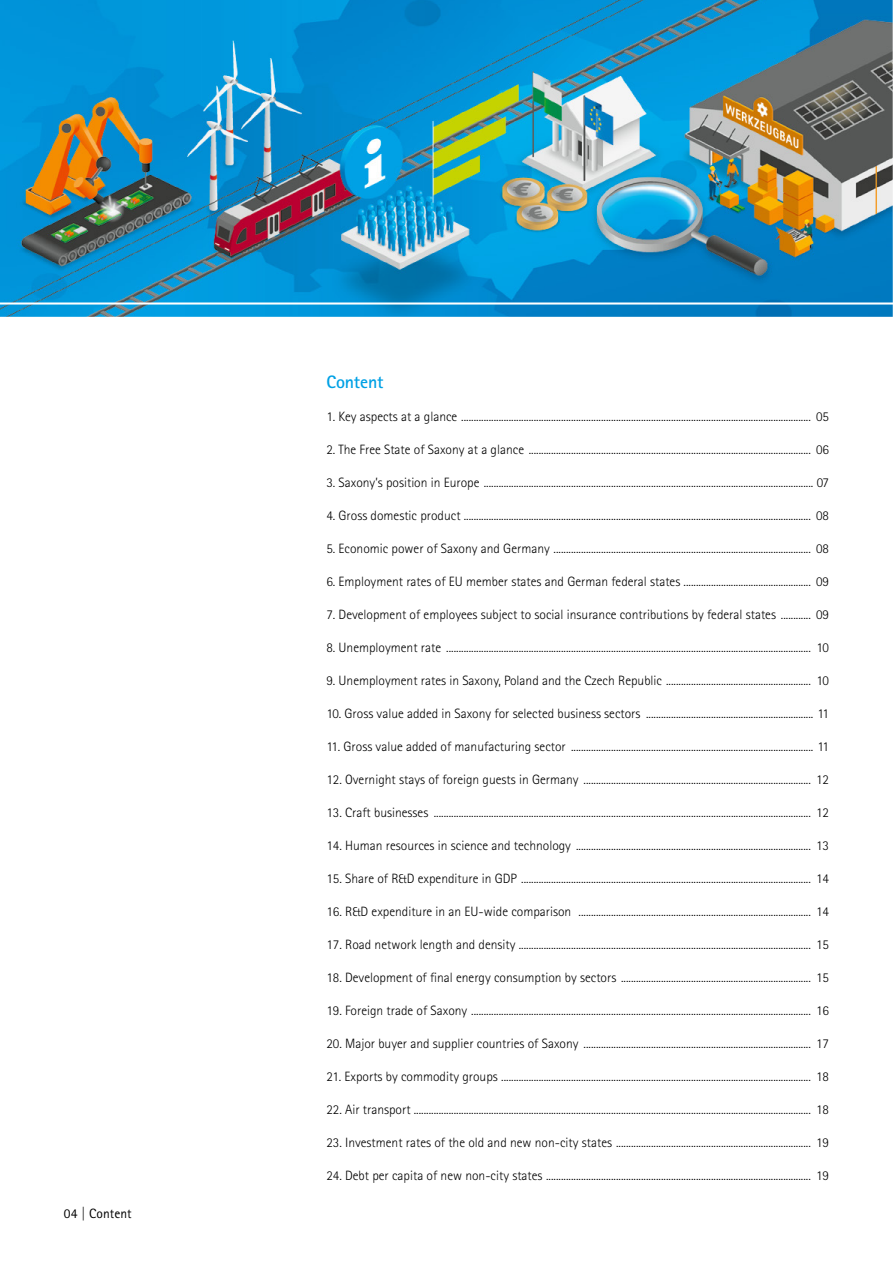
<style>
.page{position:relative;width:893px;height:1263px;background:#fff}
.page>*{position:absolute;margin:0;border:0;box-sizing:border-box;transform-origin:0 0}
.H3_Inhalt_Wesentlich{font:700 18px "Rotis Sans Serif Pro";letter-spacing:-.01em;color:#00a1e5}
.P_Inhaltsverzeichnis{font:300 13.5px "Rotis Sans Serif Pro";color:#000}
.t1{font:13.5px "Rotis Sans Serif Pro";letter-spacing:.005em;color:#000}
</style>
<div class="page">
<img style="left:0;top:0;width:893px;height:317px">
<p class="t1" style="left:64px;top:1205px;width:69px">04 | Content</p>
<h3 class="H3_Inhalt_Wesentlich" style="left:326px;top:370px;width:59px">Content</h3>
<p class="P_Inhaltsverzeichnis" style="left:326px;top:408px;width:504px">1. Key aspects at a glance ............................................................................................................................................ 05</p>
<p class="P_Inhaltsverzeichnis" style="left:326px;top:441px;width:504px">2. The Free State of Saxony at a glance ................................................................................................................. 06</p>
<p class="P_Inhaltsverzeichnis" style="left:326px;top:474px;width:504px">3. Saxony’s position in Europe .................................................................................................................................... 07</p>
<p class="P_Inhaltsverzeichnis" style="left:326px;top:507px;width:504px">4. Gross domestic product ........................................................................................................................................... 08</p>
<p class="P_Inhaltsverzeichnis" style="left:326px;top:540px;width:504px">5. Economic power of Saxony and Germany ....................................................................................................... 08</p>
<p class="P_Inhaltsverzeichnis" style="left:326px;top:573px;width:504px">6. Employment rates of EU member states and German federal states ................................................... 09</p>
<p class="P_Inhaltsverzeichnis" style="left:326px;top:606px;width:504px">7. Development of employees subject to social insurance contributions by federal states ............ 09</p>
<p class="P_Inhaltsverzeichnis" style="left:326px;top:639px;width:504px">8. Unemployment rate .................................................................................................................................................. 10</p>
<p class="P_Inhaltsverzeichnis" style="left:326px;top:672px;width:504px">9. Unemployment rates in Saxony, Poland and the Czech Republic .......................................................... 10</p>
<p class="P_Inhaltsverzeichnis" style="left:326px;top:705px;width:504px">10. Gross value added in Saxony for selected business sectors ................................................................... 11</p>
<p class="P_Inhaltsverzeichnis" style="left:326px;top:738px;width:504px">11. Gross value added of manufacturing sector ................................................................................................. 11</p>
<p class="P_Inhaltsverzeichnis" style="left:326px;top:771px;width:504px">12. Overnight stays of foreign guests in Germany ........................................................................................... 12</p>
<p class="P_Inhaltsverzeichnis" style="left:326px;top:804px;width:504px">13. Craft businesses ....................................................................................................................................................... 12</p>
<p class="P_Inhaltsverzeichnis" style="left:326px;top:837px;width:504px">14. Human resources in science and technology .............................................................................................. 13</p>
<p class="P_Inhaltsverzeichnis" style="left:326px;top:870px;width:504px">15. Share of R&amp;D expenditure in GDP .................................................................................................................... 14</p>
<p class="P_Inhaltsverzeichnis" style="left:326px;top:903px;width:504px">16. R&amp;D expenditure in an EU-wide comparison ............................................................................................. 14</p>
<p class="P_Inhaltsverzeichnis" style="left:326px;top:936px;width:504px">17. Road network length and density ..................................................................................................................... 15</p>
<p class="P_Inhaltsverzeichnis" style="left:326px;top:969px;width:504px">18. Development of final energy consumption by sectors ............................................................................ 15</p>
<p class="P_Inhaltsverzeichnis" style="left:326px;top:1002px;width:504px">19. Foreign trade of Saxony ........................................................................................................................................ 16</p>
<p class="P_Inhaltsverzeichnis" style="left:326px;top:1035px;width:504px">20. Major buyer and supplier countries of Saxony ........................................................................................... 17</p>
<p class="P_Inhaltsverzeichnis" style="left:326px;top:1068px;width:504px">21. Exports by commodity groups ............................................................................................................................ 18</p>
<p class="P_Inhaltsverzeichnis" style="left:326px;top:1101px;width:504px">22. Air transport ............................................................................................................................................................... 18</p>
<p class="P_Inhaltsverzeichnis" style="left:326px;top:1134px;width:504px">23. Investment rates of the old and new non-city states .............................................................................. 19</p>
<p class="P_Inhaltsverzeichnis" style="left:326px;top:1167px;width:504px">24. Debt per capita of new non-city states .......................................................................................................... 19</p>
</div>
